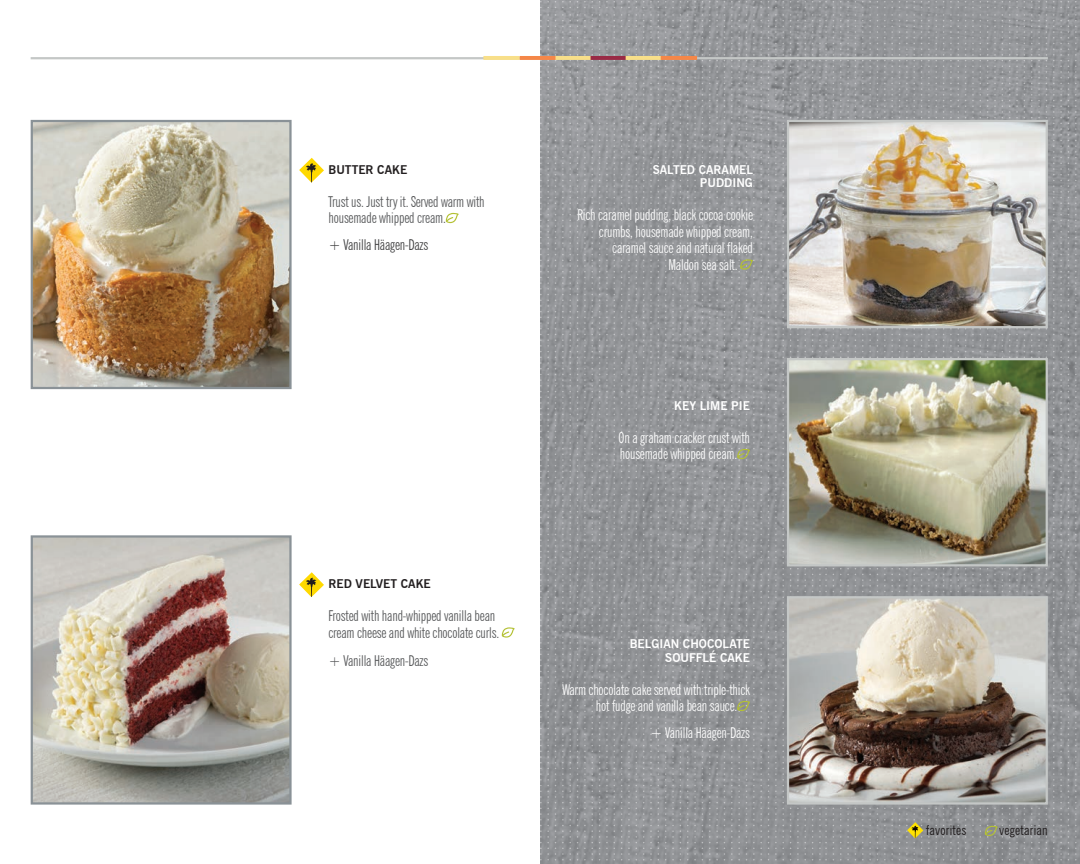
<style>
.page{position:relative;width:1080px;height:864px;background:#fff}
.page>*{position:absolute;margin:0;border:0;box-sizing:border-box;transform-origin:0 0}
.t1{font:extra-condensed 15px/16.5px "News Gothic BT";letter-spacing:-.01em;color:#fff}
.t2{font:extra-condensed 15px/16.5px "News Gothic BT";letter-spacing:-.01em;color:#545557}
.t3{font:extra-condensed 15px "News Gothic BT";letter-spacing:-.01em;color:#3e3e3f}
.t4{font:condensed 13.5px "News Gothic BT";letter-spacing:.02em;color:#231f20}
.t5{font:700 12px/13.5px "News Gothic BT";color:#fff;text-align:right}
.t6{font:700 12px "News Gothic BT";color:#231f20}
</style>
<div class="page">
<svg style="left:540px;top:1px;width:273px;height:7px;background:#999a9d"></svg>
<hr style="left:31px;top:57px;width:1017px;height:2px;background:#c4c7c6">
<hr style="left:483px;top:56px;width:37px;height:4px;background:#f8df89">
<hr style="left:520px;top:56px;width:36px;height:4px;background:#f58748">
<img style="left:813px;top:123px;width:6px;height:202px">
<img style="left:34px;top:123px;width:255px;height:263px">
<div style="left:31px;top:120px;width:261px;height:269px;border:2px solid #8a9297"></div>
<img style="left:813px;top:599px;width:6px;height:203px">
<img style="left:34px;top:538px;width:255px;height:264px">
<div style="left:31px;top:535px;width:261px;height:270px;border:2px solid #8a9297"></div>
<img style="left:813px;top:361px;width:6px;height:202px">
<svg style="left:446px;top:213px;width:13px;height:10px"></svg>
<svg style="left:299px;top:158px;width:25px;height:25px"></svg>
<svg style="left:502px;top:627px;width:13px;height:11px"></svg>
<svg style="left:299px;top:572px;width:25px;height:25px"></svg>
<svg style="left:540px;top:14px;width:273px;height:846px;background:#969799"></svg>
<svg style="left:819px;top:0;width:261px;height:8px;background:#97999c"></svg>
<img style="left:819px;top:14px;width:261px;height:850px">
<p class="t6" style="left:328px;top:162px;width:80px">BUTTER CAKE</p>
<p class="t2" style="left:328px;top:193px;width:158px">Trust us. Just try it. Served warm with housemade whipped cream.</p>
<p class="t3" style="left:328px;top:236px;width:101px">+ Vanilla Häagen-Dazs</p>
<p class="t6" style="left:328px;top:577px;width:104px">RED VELVET CAKE</p>
<p class="t2" style="left:328px;top:607px;width:172px">Frosted with hand-whipped vanilla bean cream cheese and white chocolate curls.</p>
<p class="t2" style="left:328px;top:652px;width:101px">+ Vanilla Häagen-Dazs</p>
<p class="t5" style="left:653px;top:163px;width:102px">SALTED CARAMEL<br>PUDDING</p>
<p class="t1" style="left:578px;top:206px;width:177px">Rich caramel pudding, black cocoa cookie</p>
<p class="t1" style="left:599px;top:223px;width:156px">crumbs, housemade whipped cream,</p>
<p class="t1" style="left:612px;top:239px;width:142px">caramel sauce and natural flaked</p>
<p class="t1" style="left:668px;top:256px;width:71px">Maldon sea salt.</p>
<p class="t5" style="left:674px;top:399px;width:77px">KEY LIME PIE</p>
<p class="t1" style="left:619px;top:429px;width:133px">On a graham cracker crust with housemade whipped cream.</p>
<p class="t5" style="left:630px;top:637px;width:122px">BELGIAN CHOCOLATE<br>SOUFFLÉ CAKE</p>
<p class="t1" style="left:596px;top:681px;width:156px;text-indent:-33px">Warm chocolate cake served with triple-thick hot fudge and vanilla bean sauce.</p>
<p class="t1" style="left:650px;top:724px;width:101px">+ Vanilla Häagen-Dazs</p>
<p class="t4" style="left:926px;top:822px;width:42px">favorites</p>
<p class="t4" style="left:999px;top:822px;width:50px">vegetarian</p>
</div>
